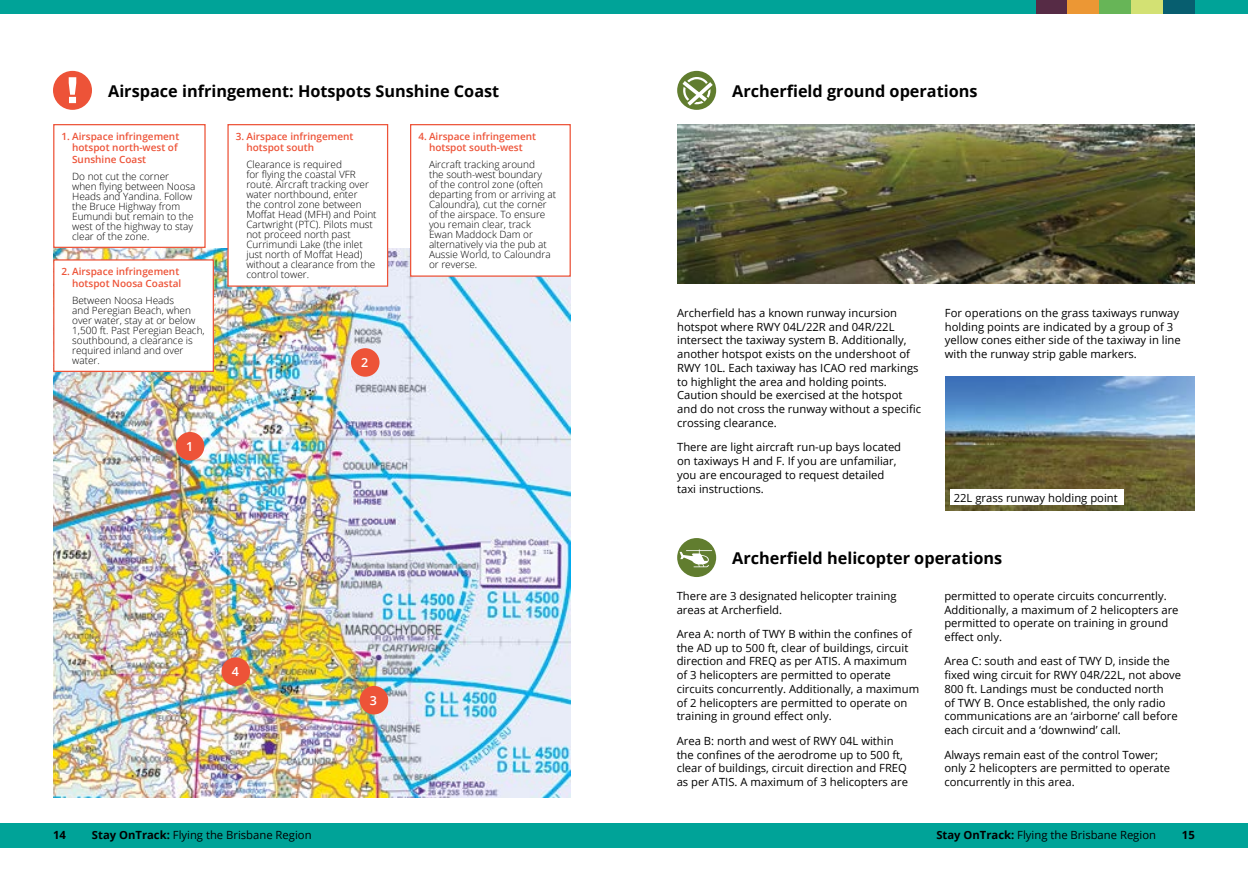
<style>
.page{position:relative;width:1248px;height:886px;background:#fff}
.page>*{position:absolute;margin:0;border:0;box-sizing:border-box;transform-origin:0 0}
.H1{font:700 16.25px "Open Sans";color:#000}
.t1{font:600 12.5px "Open Sans";color:#fff}
.body{font:11.25px/13.8px "Open Sans";color:#000}
.t2{font:700 11.25px "Open Sans";color:#000}
.hotspot_text{font:300 10px/10px "Open Sans";color:#000}
.t3{font:600 10px/11.2px "Open Sans";color:#ed5338}
.s1{font-weight:700}
</style>
<div class="page">
<div style="left:0;top:0;width:1247px;height:14px;background:#00a398"></div>
<div style="left:1035px;top:0;width:32px;height:14px;background:#562b45"></div>
<div style="left:1067px;top:0;width:32px;height:14px;background:#ec9734"></div>
<div style="left:1099px;top:0;width:32px;height:14px;background:#67b557"></div>
<div style="left:1131px;top:0;width:32px;height:14px;background:#d3e173"></div>
<div style="left:1163px;top:0;width:31px;height:14px;background:#075e6f"></div>
<div style="left:0;top:823px;width:1247px;height:25px;background:#00a398"></div>
<img style="left:53px;top:248px;width:517px;height:549px">
<div style="left:221px;top:657px;width:29px;height:29px;background:#ed5338;border-radius:50%"></div>
<div style="left:359px;top:686px;width:29px;height:28px;background:#ed5338;border-radius:50%"></div>
<div style="left:351px;top:348px;width:28px;height:29px;background:#ed5338;border-radius:50%"></div>
<div style="left:176px;top:432px;width:28px;height:28px;background:#ed5338;border-radius:50%"></div>
<div style="left:53px;top:71px;width:39px;height:39px;background:#ed5338;border-radius:50%"></div>
<svg style="left:69px;top:77px;width:7px;height:26px"></svg>
<div style="left:677px;top:71px;width:39px;height:39px;background:#617d2f;border-radius:50%"></div>
<svg style="left:682px;top:77px;width:30px;height:29px"></svg>
<div style="left:677px;top:538px;width:39px;height:39px;background:#617d2f;border-radius:50%"></div>
<svg style="left:679px;top:549px;width:33px;height:18px"></svg>
<img style="left:677px;top:124px;width:517px;height:159px">
<img style="left:945px;top:377px;width:248px;height:133px">
<div style="left:950px;top:489px;width:173px;height:16px;background:#fff"></div>
<div style="left:53px;top:124px;width:153px;height:124px;border:1px solid #ed5338"></div>
<div style="left:54px;top:260px;width:159px;height:111px;background:#fff"></div>
<div style="left:53px;top:259px;width:161px;height:113px;border:1px solid #ed5338"></div>
<div style="left:228px;top:125px;width:159px;height:161px;background:#fff"></div>
<div style="left:227px;top:124px;width:161px;height:163px;border:1px solid #ed5338"></div>
<div style="left:410px;top:125px;width:160px;height:151px;background:#fff"></div>
<div style="left:410px;top:124px;width:160px;height:153px;border:1px solid #ed5338"></div>
<h1 class="H1" style="left:108px;top:79px;width:392px">Airspace infringement: Hotspots Sunshine Coast</h1>
<p class="t3" style="left:72px;top:131px;width:109px;text-indent:-11px">1. Airspace infringement hotspot north-west of<br>Sunshine Coast</p>
<p class="hotspot_text" style="left:72px;top:171px;width:125px">Do not cut the corner when flying between Noosa<br>Heads and Yandina. Follow the Bruce Highway from<br>Eumundi but remain to the west of the highway to stay clear of the zone.</p>
<p class="t3" style="left:61px;top:266px;width:121px;text-align:right">2. Airspace infringement hotspot Noosa Coastal</p>
<p class="hotspot_text" style="left:72px;top:295px;width:134px">Between Noosa Heads<br>and Peregian Beach, when over water, stay at or below<br>1,500 ft. Past Peregian Beach, southbound, a clearance is required inland and over water.</p>
<p class="t3" style="left:246px;top:131px;width:109px;text-indent:-11px">3. Airspace infringement hotspot south</p>
<p class="hotspot_text" style="left:246px;top:159px;width:132px">Clearance is required<br>for flying the coastal VFR route. Aircraft tracking over water northbound, enter<br>the control zone between<br>Moffat Head (MFH) and Point<br>Cartwright (PTC). Pilots must not proceed north past<br>Currimundi Lake (the inlet just north of Moffat Head) without a clearance from the control tower.</p>
<p class="t3" style="left:418px;top:131px;width:119px;text-align:center">4. Airspace infringement hotspot south-west</p>
<p class="hotspot_text" style="left:429px;top:159px;width:129px">Aircraft tracking around<br>the south-west boundary<br>of the control zone (often departing from or arriving at<br>Caloundra), cut the corner of the airspace. To ensure you remain clear, track<br>Ewan Maddock Dam or alternatively via the pub at<br>Aussie World, to Caloundra or reverse.</p>
<p class="t1" style="left:361px;top:354px;width:9px">2</p>
<p class="t1" style="left:186px;top:438px;width:9px">1</p>
<p class="t1" style="left:232px;top:663px;width:9px">4</p>
<p class="t1" style="left:370px;top:692px;width:9px">3</p>
<h1 class="H1" style="left:732px;top:79px;width:247px">Archerfield ground operations</h1>
<p class="body" style="left:677px;top:306px;width:245px">Archerfield has a known runway incursion hotspot where RWY 04L/22R and 04R/22L intersect the taxiway system B. Additionally, another hotspot exists on the undershoot of RWY 10L. Each taxiway has ICAO red markings to highlight the area and holding points.<br>Caution should be exercised at the hotspot and do not cross the runway without a specific crossing clearance.</p>
<p class="body" style="left:677px;top:440px;width:225px">There are light aircraft run-up bays located on taxiways H and F. If you are unfamiliar, you are encouraged to request detailed taxi instructions.</p>
<p class="body" style="left:944px;top:306px;width:237px">For operations on the grass taxiways runway holding points are indicated by a group of 3 yellow cones either side of the taxiway in line with the runway strip gable markers.</p>
<p class="body" style="left:953px;top:490px;width:166px">22L grass runway holding point</p>
<h1 class="H1" style="left:732px;top:546px;width:272px">Archerfield helicopter operations</h1>
<p class="body" style="left:676px;top:588px;width:221px">There are 3 designated helicopter training areas at Archerfield.</p>
<p class="body" style="left:676px;top:627px;width:244px">Area A: north of TWY B within the confines of the AD up to 500 ft, clear of buildings, circuit direction and FREQ as per ATIS. A maximum of 3 helicopters are permitted to operate circuits concurrently. Additionally, a maximum of 2 helicopters are permitted to operate on training in ground effect only.</p>
<p class="body" style="left:676px;top:733px;width:233px">Area B: north and west of RWY 04L within the confines of the aerodrome up to 500 ft, clear of buildings, circuit direction and FREQ as per ATIS. A maximum of 3 helicopters are</p>
<p class="body" style="left:944px;top:588px;width:236px">permitted to operate circuits concurrently.<br>Additionally, a maximum of 2 helicopters are permitted to operate on training in ground effect only.</p>
<p class="body" style="left:944px;top:654px;width:238px">Area C: south and east of TWY D, inside the fixed wing circuit for RWY 04R/22L, not above 800 ft. Landings must be conducted north<br>of TWY B. Once established, the only radio communications are an ‘airborne’ call before each circuit and a ‘downwind’ call.</p>
<p class="body" style="left:944px;top:747px;width:227px">Always remain east of the control Tower; only 2 helicopters are permitted to operate concurrently in this area.</p>
<p class="t2" style="left:53px;top:827px;width:14px">14</p>
<p class="body" style="left:92px;top:828px;width:221px"><span class="s1">Stay OnTrack:</span> Flying the Brisbane Region</p>
<p class="body" style="left:936px;top:828px;width:221px"><span class="s1">Stay OnTrack:</span> Flying the Brisbane Region</p>
<p class="t2" style="left:1181px;top:827px;width:14px">15</p>
</div>
